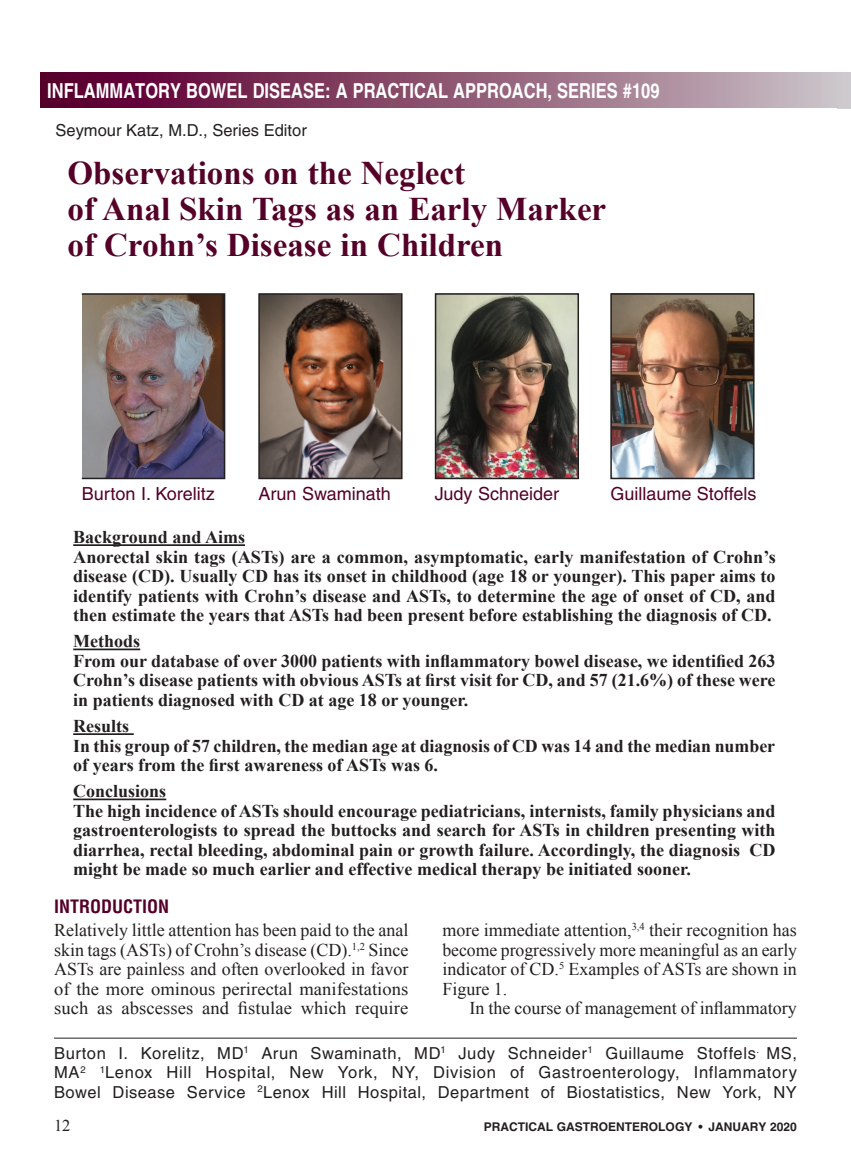
<style>
.page{position:relative;width:851px;height:1161px;background:#fff}
.page>*{position:absolute;margin:0;border:0;box-sizing:border-box;transform-origin:0 0}
.t1{font:700 33px/36px "Times New Roman";color:#540028}
.t2{font:700 20.7px "Helvetica";color:#fff;scale:.8 1}
.t3{font:700 18px/19.5px "Times New Roman";color:#231f20}
.A_Body_Copy-1st_P{font:18px/19.5px "Times New Roman";color:#231f20;text-align:justify}
.t4{font:18px "Helvetica";color:#540028}
.A_Body_Copy{font:18px "Times New Roman";color:#231f20}
._1_Head{font:700 condensed 18px "Helvetica";color:#540028}
.t5{font:16.5px/19.5px "Helvetica";letter-spacing:.035em;color:#231f20}
.t6{font:16.5px "Helvetica";color:#231f20}
.A_Bottom_Title_Page{font:16.5px "Times New Roman";color:#231f20}
.A_Bottom_Title_Page-2{font:700 12px "Helvetica";color:#231f20}
</style>
<div class="page">
<div style="left:40px;top:72px;width:810px;height:36px;background:linear-gradient(to right,#540024,#cac2c6)"></div>
<hr style="left:54px;top:1038px;width:742px;height:1px;background:#231f20">
<img style="left:438px;top:296px;width:138px;height:180px">
<div style="left:435px;top:293px;width:144px;height:186px;border:2px solid #231f20"></div>
<img style="left:613px;top:296px;width:138px;height:180px">
<div style="left:610px;top:293px;width:144px;height:186px;border:2px solid #231f20"></div>
<img style="left:261px;top:296px;width:138px;height:180px">
<div style="left:258px;top:293px;width:144px;height:186px;border:2px solid #231f20"></div>
<hr style="left:73px;top:544px;width:172px;height:2px;background:#231f20">
<hr style="left:73px;top:649px;width:67px;height:1px;background:#231f20">
<hr style="left:73px;top:733px;width:61px;height:2px;background:#231f20">
<hr style="left:73px;top:799px;width:93px;height:1px;background:#231f20">
<img style="left:84px;top:296px;width:138px;height:180px">
<div style="left:81px;top:293px;width:144px;height:186px;border:2px solid #231f20"></div>
<p class="t2" style="left:47px;top:78px;width:766px">INFLAMMATORY BOWEL DISEASE: A PRACTICAL APPROACH, SERIES #109</p>
<p class="t6" style="left:56px;top:120px;width:253px">Seymour Katz, M.D., Series Editor</p>
<h1 class="t1" style="left:68px;top:154px;width:540px">Observations on the Neglect<br>of Anal Skin Tags as an Early Marker of Crohn’s Disease in Children</h1>
<p class="t4" style="left:258px;top:484px;width:134px">Arun Swaminath</p>
<p class="t4" style="left:435px;top:484px;width:126px">Judy Schneider</p>
<p class="t4" style="left:610px;top:484px;width:148px">Guillaume Stoffels</p>
<p class="t3" style="left:73px;top:527px;width:704px">Background and Aims<br>Anorectal skin tags (ASTs) are a common, asymptomatic, early manifestation of Crohn’s disease (CD). Usually CD has its onset in childhood (age 18 or younger). This paper aims to identify patients with Crohn’s disease and ASTs, to determine the age of onset of CD, and then estimate the years that ASTs had been present before establishing the diagnosis of CD.</p>
<p class="t3" style="left:73px;top:631px;width:704px">Methods<br>From our database of over 3000 patients with inflammatory bowel disease, we identified 263<br>Crohn’s disease patients with obvious ASTs at first visit for CD, and 57 (21.6%) of these were in patients diagnosed with CD at age 18 or younger.</p>
<p class="t3" style="left:73px;top:716px;width:703px">Results<br>In this group of 57 children, the median age at diagnosis of CD was 14 and the median number of years from the first awareness of ASTs was 6.</p>
<p class="t3" style="left:73px;top:781px;width:704px">Conclusions<br>The high incidence of ASTs should encourage pediatricians, internists, family physicians and gastroenterologists to spread the buttocks and search for ASTs in children presenting with diarrhea, rectal bleeding, abdominal pain or growth failure. Accordingly, the diagnosis CD might be made so much earlier and effective medical therapy be initiated sooner.</p>
<p class="t4" style="left:82px;top:484px;width:134px">Burton I. Korelitz</p>
<p class="_1_Head" style="left:54px;top:895px;width:117px">INTRODUCTION</p>
<p class="A_Body_Copy-1st_P" style="left:54px;top:920px;width:356px">Relatively little attention has been paid to the anal skin tags (ASTs) of Crohn’s disease (CD).<sup>1,2</sup> Since ASTs are painless and often overlooked in favor of the more ominous perirectal manifestations such as abscesses and fistulae which require</p>
<p class="A_Body_Copy-1st_P" style="left:442px;top:920px;width:356px">more immediate attention,<sup>3,4</sup> their recognition has become progressively more meaningful as an early indicator of CD.<sup>5</sup> Examples of ASTs are shown in Figure 1.</p>
<p class="A_Body_Copy" style="left:469px;top:996px;width:329px">In the course of management of inflammatory</p>
<p class="t5" style="left:54px;top:1043px;width:744px">Burton I. Korelitz, MD<sup>1</sup> Arun Swaminath, MD<sup>1</sup> Judy Schneider<sup>1</sup> Guillaume Stoffels<sup>.</sup> MS,<br>MA<sup>2</sup></p>
<p class="t5" style="left:54px;top:1063px;width:744px;text-align:right"><sup>1</sup>Lenox Hill Hospital, New York, NY, Division of Gastroenterology, Inflammatory<br>Bowel Disease Service <sup>2</sup>Lenox Hill Hospital, Department of Biostatistics, New York, NY</p>
<p class="A_Bottom_Title_Page" style="left:54px;top:1114px;width:18px">12</p>
<p class="A_Bottom_Title_Page-2" style="left:484px;top:1119px;width:314px">PRACTICAL GASTROENTEROLOGY • JANUARY 2020</p>
</div>
